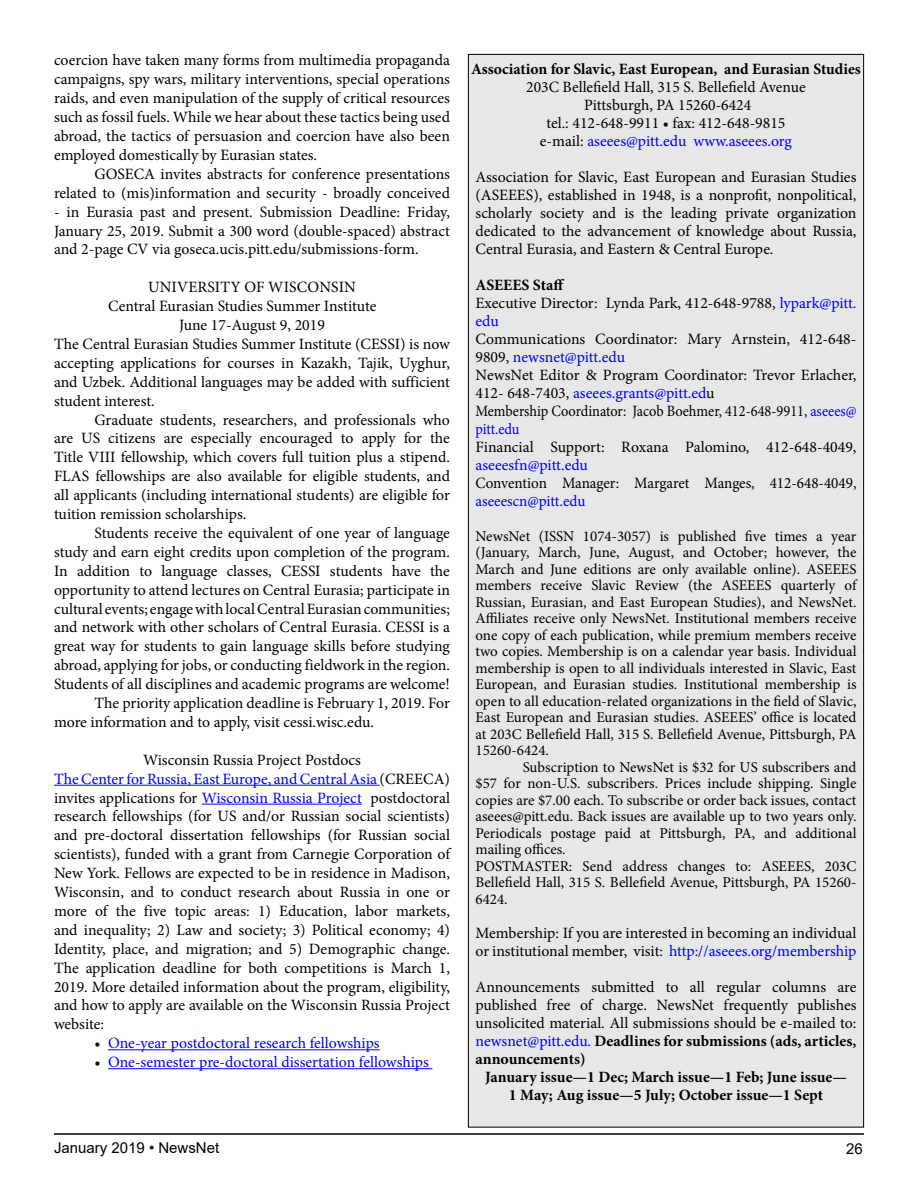
<style>
.page{position:relative;width:918px;height:1188px;background:#fff}
.page>*{position:absolute;margin:0;border:0;box-sizing:border-box;transform-origin:0 0}
.t1{font:15.75px/18.9px "Minion Pro";color:#000;text-align:justify}
.t2{font:700 15.75px/18px "Minion Pro";color:#000;text-align:center}
.t3{font:15.75px "Minion Pro";color:#00f}
.t4{font:15.75px/18px "Minion Pro";color:#000;scale:.91 1}
.t5{font:15.75px/18px "Minion Pro";color:#000;scale:.96 1}
.t6{font:15px/16.5px "Minion Pro";color:#000;text-align:justify}
.t7{font:15px "Arial";color:#000}
.s1{color:#00f}
.s2{color:#000}
.s3{font-weight:400}
.s4{font-weight:700}
</style>
<div class="page">
<hr style="left:54px;top:1133px;width:810px;height:2px;background:#000">
<div style="left:468px;top:54px;width:396px;height:1073px;background:#e6e7e8"></div>
<hr style="left:54px;top:785px;width:326px;height:1px;background:#00f">
<hr style="left:202px;top:804px;width:160px;height:1px;background:#00f">
<hr style="left:108px;top:1049px;width:272px;height:1px;background:#00f">
<hr style="left:108px;top:1068px;width:324px;height:1px;background:#00f">
<p class="t1" style="left:54px;top:51px;width:398px">coercion have taken many forms from multimedia propaganda campaigns, spy wars, military interventions, special operations raids, and even manipulation of the supply of critical resources such as fossil fuels. While we hear about these tactics being used abroad, the tactics of persuasion and coercion have also been employed domestically by Eurasian states.</p>
<p class="t1" style="left:54px;top:164px;width:398px;text-align:right">GOSECA invites abstracts for conference presentations related to (mis)information and security - broadly conceived</p>
<p class="t1" style="left:54px;top:202px;width:397px">- in Eurasia past and present. Submission Deadline: Friday, January 25, 2019. Submit a 300 word (double-spaced) abstract and 2-page CV via goseca.ucis.pitt.edu/submissions-form.</p>
<p class="t1" style="left:148px;top:278px;width:209px">UNIVERSITY OF WISCONSIN</p>
<p class="t1" style="left:108px;top:297px;width:270px">Central Eurasian Studies Summer Institute</p>
<p class="t1" style="left:179px;top:316px;width:147px">June 17-August 9, 2019</p>
<p class="t1" style="left:54px;top:335px;width:398px">The Central Eurasian Studies Summer Institute (CESSI) is now accepting applications for courses in Kazakh, Tajik, Uyghur, and Uzbek. Additional languages may be added with sufficient student interest.</p>
<p class="t1" style="left:54px;top:410px;width:398px;text-indent:40px">Graduate students, researchers, and professionals who are US citizens are especially encouraged to apply for the Title VIII fellowship, which covers full tuition plus a stipend.<br>FLAS fellowships are also available for eligible students, and all applicants (including international students) are eligible for tuition remission scholarships.</p>
<p class="t1" style="left:54px;top:524px;width:398px;text-indent:40px">Students receive the equivalent of one year of language study and earn eight credits upon completion of the program.<br>In addition to language classes, CESSI students have the opportunity to attend lectures on Central Eurasia; participate in cultural events; engage with local Central Eurasian communities; and network with other scholars of Central Eurasia. CESSI is a great way for students to gain language skills before studying abroad, applying for jobs, or conducting fieldwork in the region.<br>Students of all disciplines and academic programs are welcome!</p>
<p class="t1" style="left:54px;top:694px;width:397px;text-indent:40px">The priority application deadline is February 1, 2019. For more information and to apply, visit cessi.wisc.edu.</p>
<p class="t1" style="left:143px;top:750px;width:219px">Wisconsin Russia Project Postdocs</p>
<p class="t1" style="left:54px;top:769px;width:398px"><span class="s1">The Center for Russia, East Europe, and Central Asia</span> (CREECA) invites applications for <span class="s1">Wisconsin Russia Project</span> postdoctoral research fellowships (for US and/or Russian social scientists) and pre-doctoral dissertation fellowships (for Russian social scientists), funded with a grant from Carnegie Corporation of New York. Fellows are expected to be in residence in Madison, Wisconsin, and to conduct research about Russia in one or more of the five topic areas: 1) Education, labor markets, and inequality; 2) Law and society; 3) Political economy; 4)<br>Identity, place, and migration; and 5) Demographic change.<br>The application deadline for both competitions is March 1, 2019. More detailed information about the program, eligibility, and how to apply are available on the Wisconsin Russia Project website:</p>
<p class="t3" style="left:94px;top:1033px;width:287px"><span class="s2">•</span> One-year postdoctoral research fellowships</p>
<p class="t3" style="left:94px;top:1052px;width:336px"><span class="s2">•</span> One-semester pre-doctoral dissertation fellowships</p>
<p class="t2" style="left:471px;top:60px;width:391px">Association for Slavic, East European, and Eurasian Studies<br><span class="s3">203C Bellefield Hall, 315 S. Bellefield Avenue</span></p>
<p class="t1" style="left:584px;top:96px;width:168px">Pittsburgh, PA 15260-6424</p>
<p class="t1" style="left:546px;top:114px;width:241px">tel.: 412-648-9911 • fax: 412-648-9815</p>
<p class="t3" style="left:540px;top:131px;width:254px"><span class="s2">e-mail:</span> aseees@pitt.edu www.aseees.org</p>
<p class="t1" style="left:476px;top:169px;width:383px;line-height:18px">Association for Slavic, East European and Eurasian Studies (ASEEES), established in 1948, is a nonprofit, nonpolitical, scholarly society and is the leading private organization dedicated to the advancement of knowledge about Russia, Central Eurasia, and Eastern &amp; Central Europe.</p>
<p class="t2" style="left:476px;top:276px;width:90px">ASEEES Staff</p>
<p class="t1" style="left:476px;top:295px;width:382px;line-height:18px">Executive Director: Lynda Park, 412-648-9788, <span class="s1">lypark@pitt. edu</span></p>
<p class="t1" style="left:476px;top:331px;width:382px;line-height:18px">Communications Coordinator: Mary Arnstein, 412-648-<br>9809, <span class="s1">newsnet@pitt.edu</span></p>
<p class="t1" style="left:476px;top:367px;width:382px;line-height:18px">NewsNet Editor &amp; Program Coordinator: Trevor Erlacher,<br>412- 648-7403, <span class="s1">aseees.grants@pitt.ed</span>u</p>
<p class="t4" style="left:476px;top:403px;width:420px">Membership Coordinator: Jacob Boehmer, 412-648-9911, <span class="s1">aseees@ pitt.edu</span></p>
<p class="t1" style="left:476px;top:439px;width:383px;line-height:18px">Financial Support: Roxana Palomino, 412-648-4049, <span class="s1">aseeesfn@pitt.edu</span></p>
<p class="t5" style="left:476px;top:475px;width:398px">Convention Manager: Margaret Manges, 412-648-4049, <span class="s1">aseeescn@pitt.edu</span></p>
<p class="t6" style="left:476px;top:528px;width:383px">NewsNet (ISSN 1074-3057) is published five times a year (January, March, June, August, and October; however, the March and June editions are only available online). ASEEES members receive Slavic Review (the ASEEES quarterly of Russian, Eurasian, and East European Studies), and NewsNet.<br>Affiliates receive only NewsNet. Institutional members receive one copy of each publication, while premium members receive two copies. Membership is on a calendar year basis. Individual membership is open to all individuals interested in Slavic, East European, and Eurasian studies. Institutional membership is open to all education-related organizations in the field of Slavic, East European and Eurasian studies. ASEEES’ office is located at 203C Bellefield Hall, 315 S. Bellefield Avenue, Pittsburgh, PA 15260-6424.</p>
<p class="t6" style="left:476px;top:759px;width:383px;text-indent:47px">Subscription to NewsNet is $32 for US subscribers and $57 for non-U.S. subscribers. Prices include shipping. Single copies are $7.00 each. To subscribe or order back issues, contact aseees@pitt.edu. Back issues are available up to two years only.<br>Periodicals postage paid at Pittsburgh, PA, and additional mailing offices.</p>
<p class="t6" style="left:476px;top:858px;width:382px">POSTMASTER: Send address changes to: ASEEES, 203C Bellefield Hall, 315 S. Bellefield Avenue, Pittsburgh, PA 15260- 6424.</p>
<p class="t1" style="left:476px;top:925px;width:383px;line-height:18px">Membership: If you are interested in becoming an individual or institutional member, visit: <span class="s1">http://aseees.org/membership</span></p>
<p class="t1" style="left:476px;top:979px;width:383px;line-height:18px">Announcements submitted to all regular columns are published free of charge. NewsNet frequently publishes unsolicited material. All submissions should be e-mailed to: <span class="s1">newsnet@pitt.edu.</span> <span class="s4">Deadlines for submissions (ads, articles, announcements)</span></p>
<p class="t2" style="left:485px;top:1068px;width:363px">January issue—1 Dec; March issue—1 Feb; June issue—<br>1 May; Aug issue—5 July; October issue—1 Sept</p>
<p class="t7" style="left:54px;top:1137px;width:167px">January 2019 • NewsNet</p>
<p class="t7" style="left:846px;top:1138px;width:18px">26</p>
</div>
